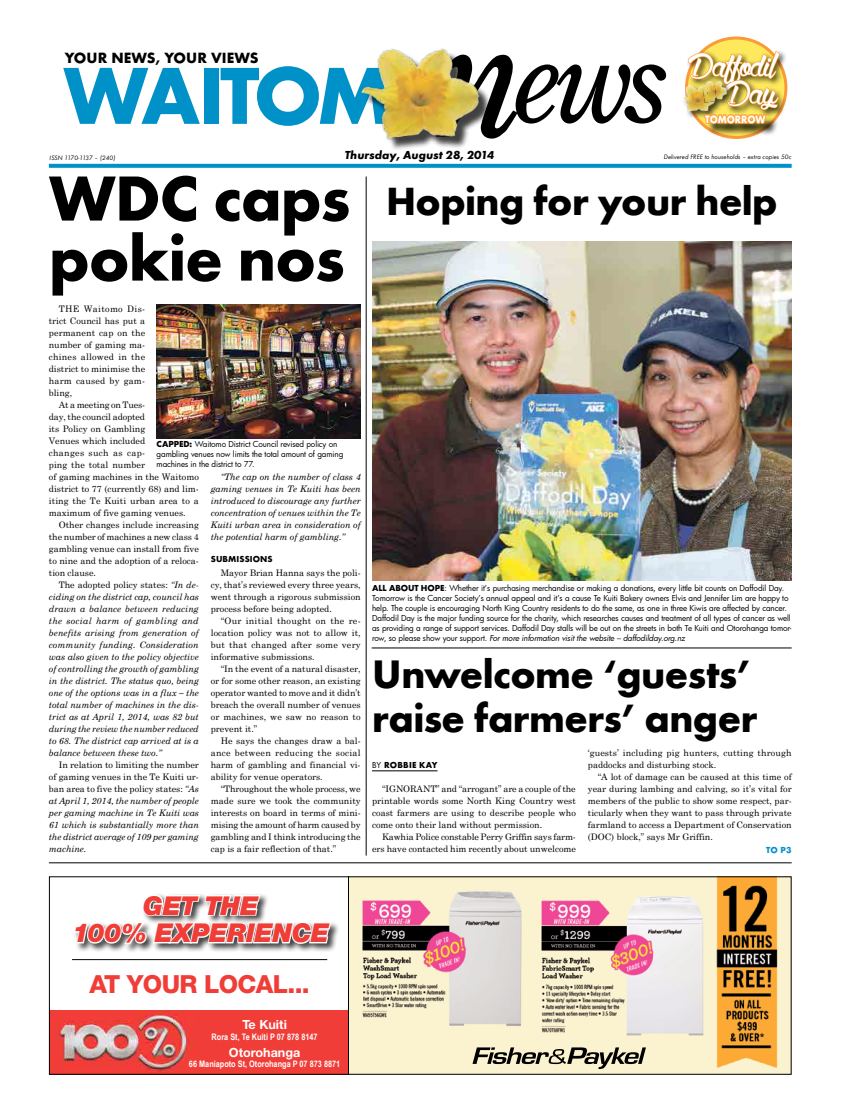
<style>
.page{position:relative;width:842px;height:1106px;background:#fff}
.page>*{position:absolute;margin:0;border:0;box-sizing:border-box;transform-origin:0 0}
.t1{font:italic 115.6px "Century Old Style";color:#000}
.t2{font:700 83.9px "Futura T";letter-spacing:-.07em;color:#0091c8}
.t3{font:700 66px/60px "Futura T";letter-spacing:-.015em;color:#000}
.t4{font:51.7px "Wolfinthe City";letter-spacing:-.01em;color:#fff}
.t5{font:700 41px/44px "Futura T";letter-spacing:-.015em;color:#000}
.t6{font:italic 900 26px/27.7px "Helvetica Neue";letter-spacing:-.02em;color:#f13d37;text-align:center}
.t7{font:800 24.9px "Helvetica Neue";letter-spacing:-.025em;color:#f13d37}
.t8{font:700 15.4px "Futura T";letter-spacing:.005em;color:#000}
.t9{font:700 12.6px "Helvetica Neue";color:#fff}
.t10{font:italic 700 12px "Futura T";color:#000}
.t11{font:700 11px "Futura T";letter-spacing:-.01em;color:#fff;scale:.91 1}
.t12{font:9px/12px "Century Schoolbook";color:#000;text-align:justify}
.t13{font:italic 9px/12px "Century Schoolbook";color:#000;text-align:justify}
.t14{font:700 9px "Futura T";letter-spacing:.01em;color:#000}
.t15{font:700 9px "Futura T";color:#0091c8}
.t16{font:700 8.9px "Arial Narrow";color:#fff}
.t17{font:8px/10px "Futura";letter-spacing:-.01em;color:#000}
.t18{font:italic 6.6px "Futura T";letter-spacing:.01em;color:#000}
.t19{font:italic 6.6px "Futura T";letter-spacing:-.02em;color:#000}
.s1{font-style:normal}
.s2{font-family:"Futura T";font-weight:700;font-size:9px}
.s3{font-style:italic}
.s4{font-family:"Futura";font-weight:400;font-size:8px}
</style>
<div class="page">
<svg style="left:49px;top:164px;width:743px;height:4px;background:#0b95ca"></svg>
<svg style="left:492px;top:54px;width:25px;height:85px"></svg>
<img style="left:360px;top:48px;width:132px;height:102px">
<img style="left:708px;top:878px;width:82px;height:194px">
<div style="left:49px;top:1010px;width:301px;height:64px;background:#f13d37"></div>
<img style="left:59px;top:1010px;width:135px;height:62px">
<div style="left:73px;top:892px;width:267px;height:61px;background:#000;opacity:.75"></div>
<svg style="left:73px;top:893px;width:259px;height:53px"></svg>
<hr style="left:72px;top:959px;width:255px;height:1px;background:#000">
<hr style="left:349px;top:876px;width:1px;height:198px;background:#000">
<img style="left:540px;top:878px;width:168px;height:194px">
<img style="left:350px;top:878px;width:190px;height:194px">
<svg style="left:472px;top:1047px;width:174px;height:22px;background:#a9a38c"></svg>
<img style="left:372px;top:242px;width:420px;height:338px">
<img style="left:157px;top:305px;width:204px;height:134px">
<hr style="left:49px;top:862px;width:743px;height:1px;background:#000">
<hr style="left:366px;top:176px;width:1px;height:679px;background:#000">
<hr style="left:372px;top:647px;width:420px;height:1px;background:#000">
<hr style="left:372px;top:770px;width:65px;height:1px;background:#000">
<svg style="left:686px;top:38px;width:100px;height:99px"></svg>
<div style="left:686px;top:49px;width:102px;height:69px;background:#000;opacity:.75"></div>
<div style="left:706px;top:116px;width:73px;height:20px;background:#000;opacity:.75"></div>
<img style="left:683px;top:51px;width:97px;height:77px">
<h3 class="t8" style="left:65px;top:48px;width:195px">YOUR NEWS, YOUR VIEWS</h3>
<h2 class="t2" style="left:63px;top:46px;width:394px">WAITOMO</h2>
<h1 class="t1" style="left:511px;top:8px;width:157px">ews</h1>
<h3 class="t4" style="left:688px;top:28px;width:88px">Daffodil</h3>
<h3 class="t4" style="left:725px;top:55px;width:54px">Day</h3>
<p class="t11" style="left:705px;top:113px;width:68px">TOMORROW</p>
<p class="t19" style="left:50px;top:154px;width:67px">ISSN 1170-1137 – (240)</p>
<h3 class="t10" style="left:345px;top:148px;width:151px">Thursday, August 28, 2014</h3>
<p class="t18" style="left:664px;top:153px;width:129px">Delivered FREE to households – extra copies 50c</p>
<h3 class="t3" style="left:49px;top:168px;width:303px">WDC caps pokie nos</h3>
<h3 class="t5" style="left:386px;top:179px;width:393px">Hoping for your help</h3>
<p class="t12" style="left:49px;top:303px;width:98px;text-indent:10px">THE Waitomo Dis&shy;trict Council has put a permanent cap on the number of gaming ma&shy;chines allowed in the district to minimise the harm caused by gam&shy;bling,</p>
<p class="t12" style="left:49px;top:399px;width:152px;text-align:left;text-indent:10px">At a meeting on Tues-<br>day, the council adopted<br>its Policy on Gambling<br>Venues which included<br>changes such as cap-<br>ping the total number<br>of gaming machines in the Waitomo district to 77 (currently 68) and lim&shy;iting the Te Kuiti urban area to a maximum of five gaming venues.</p>
<p class="t12" style="left:49px;top:519px;width:151px;text-indent:10px">Other changes include increasing the number of machines a new class 4 gambling venue can install from five to nine and the adoption of a reloca&shy;tion clause.</p>
<p class="t13" style="left:49px;top:579px;width:151px;text-indent:10px"><span class="s1">The adopted policy states:</span> “In de&shy;ciding on the district cap, council has drawn a balance between reducing the social harm of gambling and benefits arising from generation of community funding. Consideration was also given to the policy objective of controlling the growth of gambling in the district. The status quo, being one of the options was in a flux – the total number of machines in the dis&shy;trict as at April 1, 2014, was 82 but during the review the number reduced to 68. The district cap arrived at is a balance between these two.”</p>
<p class="t13" style="left:49px;top:759px;width:151px;text-indent:10px"><span class="s1">In relation to limiting the number of gaming venues in the Te Kuiti ur&shy;ban area to five the policy states:</span> “As at April 1, 2014, the number of people per gaming machine in Te Kuiti was 61 which is substantially more than the district average of 109 per gaming machine.</p>
<p class="t17" style="left:157px;top:438px;width:188px"><span class="s2">CAPPED:</span> Waitomo District Council revised policy on gambling venues now limits the total amount of gaming machines in the district to 77.</p>
<p class="t13" style="left:211px;top:471px;width:151px;text-indent:10px">“The cap on the number of class 4 gaming venues in Te Kuiti has been introduced to discourage any further concentration of venues within the Te Kuiti urban area in consideration of the potential harm of gambling.”</p>
<p class="t14" style="left:211px;top:554px;width:63px">SUBMISSIONS</p>
<p class="t12" style="left:211px;top:567px;width:151px;text-indent:10px">Mayor Brian Hanna says the poli&shy;cy, that’s reviewed every three years, went through a rigorous submission process before being adopted.</p>
<p class="t12" style="left:211px;top:615px;width:151px;text-indent:10px">“Our initial thought on the re&shy;location policy was not to allow it, but that changed after some very informative submissions.</p>
<p class="t12" style="left:211px;top:663px;width:151px;text-indent:10px">“In the event of a natural disaster, or for some other reason, an existing operator wanted to move and it didn’t breach the overall number of venues or machines, we saw no reason to prevent it.”</p>
<p class="t12" style="left:211px;top:735px;width:151px;text-indent:10px">He says the changes draw a bal&shy;ance between reducing the social harm of gambling and financial vi&shy;ability for venue operators.</p>
<p class="t12" style="left:211px;top:783px;width:151px;text-indent:10px">“Throughout the whole process, we made sure we took the community interests on board in terms of mini&shy;mising the amount of harm caused by gambling and I think introducing the cap is a fair reflection of that.”</p>
<p class="t17" style="left:372px;top:583px;width:421px"><span class="s2">ALL ABOUT HOPE</span>: Whether it’s purchasing merchandise or making a donations, every little bit counts on Daffodil Day.<br>Tomorrow is the Cancer Society’s annual appeal and it’s a cause Te Kuiti Bakery owners Elvis and Jennifer Lim are happy to help. The couple is encouraging North King Country residents to do the same, as one in three Kiwis are affected by cancer.<br>Daffodil Day is the major funding source for the charity, which researches causes and treatment of all types of cancer as well as providing a range of support services. Daffodil Day stalls will be out on the streets in both Te Kuiti and Otorohanga tomor&shy;row, so please show your support. <span class="s3">For more information visit the website – daffodilday.org.nz</span></p>
<h3 class="t5" style="left:372px;top:652px;width:387px">Unwelcome ‘guests’ raise farmers’ anger</h3>
<p class="t14" style="left:372px;top:760px;width:67px"><span class="s4">BY</span> ROBBIE KAY</p>
<p class="t12" style="left:372px;top:783px;width:205px;text-indent:10px">“IGNORANT” and “arrogant” are a couple of the printable words some North King Country west coast farmers are using to describe people who come onto their land without permission.</p>
<p class="t12" style="left:372px;top:831px;width:205px;text-align:right">Kawhia Police constable Perry Griffin says farm&shy;ers have contacted him recently about unwelcome</p>
<p class="t12" style="left:588px;top:747px;width:205px">‘guests’ including pig hunters, cutting through paddocks and disturbing stock.</p>
<p class="t12" style="left:588px;top:771px;width:205px;text-indent:10px">“A lot of damage can be caused at this time of year during lambing and calving, so it’s vital for members of the public to show some respect, par&shy;ticularly when they want to pass through private farmland to access a Department of Conservation (DOC) block,” says Mr Griffin.</p>
<p class="t15" style="left:766px;top:844px;width:27px">TO P3</p>
<h3 class="t6" style="left:72px;top:891px;width:258px">GET THE<br>100% EXPERIENCE</h3>
<h3 class="t7" style="left:89px;top:969px;width:222px">AT YOUR LOCAL...</h3>
<h3 class="t9" style="left:242px;top:1017px;width:46px">Te Kuiti</h3>
<p class="t16" style="left:212px;top:1030px;width:107px">Rora St, Te Kuiti P 07 878 8147</p>
<h3 class="t9" style="left:229px;top:1044px;width:73px">Otorohanga</h3>
<p class="t16" style="left:189px;top:1057px;width:153px">66 Maniapoto St, Otorohanga P 07 873 8871</p>
</div>
